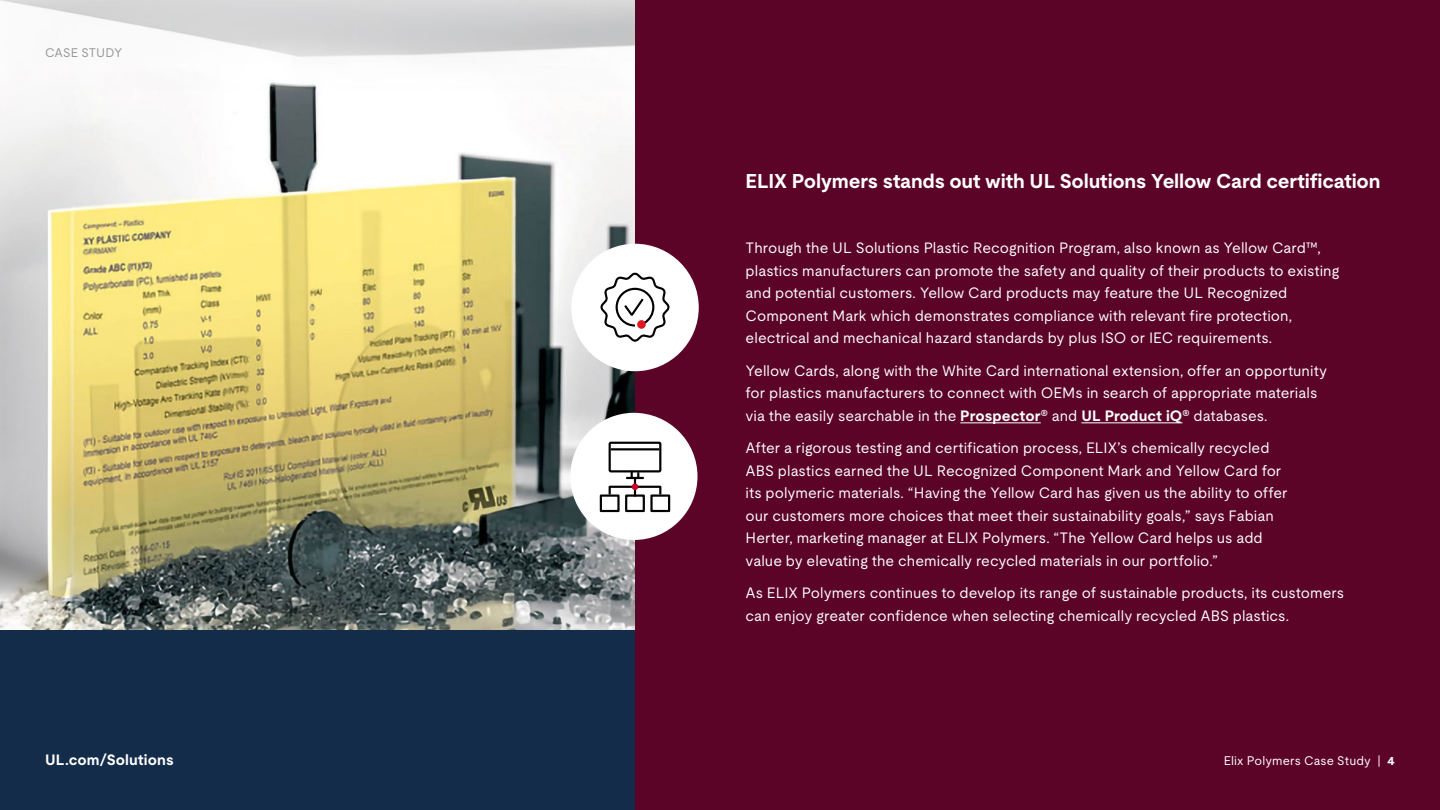
<style>
.page{position:relative;width:1440px;height:810px;background:#fff}
.page>*{position:absolute;margin:0;border:0;box-sizing:border-box;transform-origin:0 0}
.t1{font:700 20px "UL Moderat";letter-spacing:-.015em;color:#fff}
.t2{font:15px/22.5px "UL Moderat";color:#fff}
.t3{font:700 15px "UL Moderat";letter-spacing:.005em;color:#fff}
.t4{font:12.5px "UL Moderat";letter-spacing:.01em;color:#fff}
.t5{font:12.5px "UL Moderat";letter-spacing:.005em;color:#939598}
.s1{font-weight:700}
</style>
<div class="page">
<img style="left:0;top:0;width:635px;height:630px">
<div style="left:0;top:630px;width:680px;height:180px;background:#122c49"></div>
<div style="left:635px;top:0;width:805px;height:810px;background:#5b0428"></div>
<hr style="left:960px;top:422px;width:81px;height:1px;background:#fff">
<hr style="left:1081px;top:422px;width:101px;height:1px;background:#fff">
<div style="left:571px;top:244px;width:128px;height:127px;background:#fff;border-radius:50%"></div>
<div style="left:570px;top:413px;width:128px;height:127px;background:#fff;border-radius:50%"></div>
<svg style="left:600px;top:273px;width:70px;height:69px"></svg>
<div style="left:637px;top:320px;width:9px;height:9px;background:#dd1a21;border-radius:50%"></div>
<div style="left:609px;top:442px;width:52px;height:30px;border:2px solid #000"></div>
<hr style="left:611px;top:448px;width:48px;height:2px;background:#000">
<svg style="left:626px;top:471px;width:18px;height:8px"></svg>
<hr style="left:634px;top:477px;width:2px;height:20px;background:#000">
<svg style="left:608px;top:485px;width:54px;height:9px"></svg>
<div style="left:600px;top:494px;width:20px;height:18px;border:2px solid #000"></div>
<div style="left:625px;top:494px;width:20px;height:18px;border:2px solid #000"></div>
<div style="left:650px;top:494px;width:20px;height:18px;border:2px solid #000"></div>
<div style="left:632px;top:483px;width:6px;height:7px;background:#ca0123;border-radius:50%"></div>
<p class="t5" style="left:45px;top:43px;width:79px">CASE STUDY</p>
<h1 class="t1" style="left:746px;top:166px;width:636px">ELIX Polymers stands out with UL Solutions Yellow Card certification</h1>
<p class="t2" style="left:746px;top:237px;width:595px">Through the UL Solutions Plastic Recognition Program, also known as Yellow Card™, plastics manufacturers can promote the safety and quality of their products to existing and potential customers. Yellow Card products may feature the UL Recognized Component Mark which demonstrates compliance with relevant fire protection, electrical and mechanical hazard standards by plus ISO or IEC requirements.</p>
<p class="t2" style="left:746px;top:359px;width:583px">Yellow Cards, along with the White Card international extension, offer an opportunity for plastics manufacturers to connect with OEMs in search of appropriate materials via the easily searchable in the <span class="s1">Prospector</span><sup>®</sup> and <span class="s1">UL Product iQ</span><sup>®</sup> databases.</p>
<p class="t2" style="left:746px;top:437px;width:543px">After a rigorous testing and certification process, ELIX’s chemically recycled ABS plastics earned the UL Recognized Component Mark and Yellow Card for its polymeric materials. “Having the Yellow Card has given us the ability to offer our customers more choices that meet their sustainability goals,” says Fabian Herter, marketing manager at ELIX Polymers. “The Yellow Card helps us add value by elevating the chemically recycled materials in our portfolio.”</p>
<p class="t2" style="left:746px;top:582px;width:600px">As ELIX Polymers continues to develop its range of sustainable products, its customers can enjoy greater confidence when selecting chemically recycled ABS plastics.</p>
<p class="t3" style="left:45px;top:748px;width:130px">UL.com/Solutions</p>
<p class="t4" style="left:1224px;top:751px;width:173px">Elix Polymers Case Study | <span class="s1">4</span></p>
</div>
